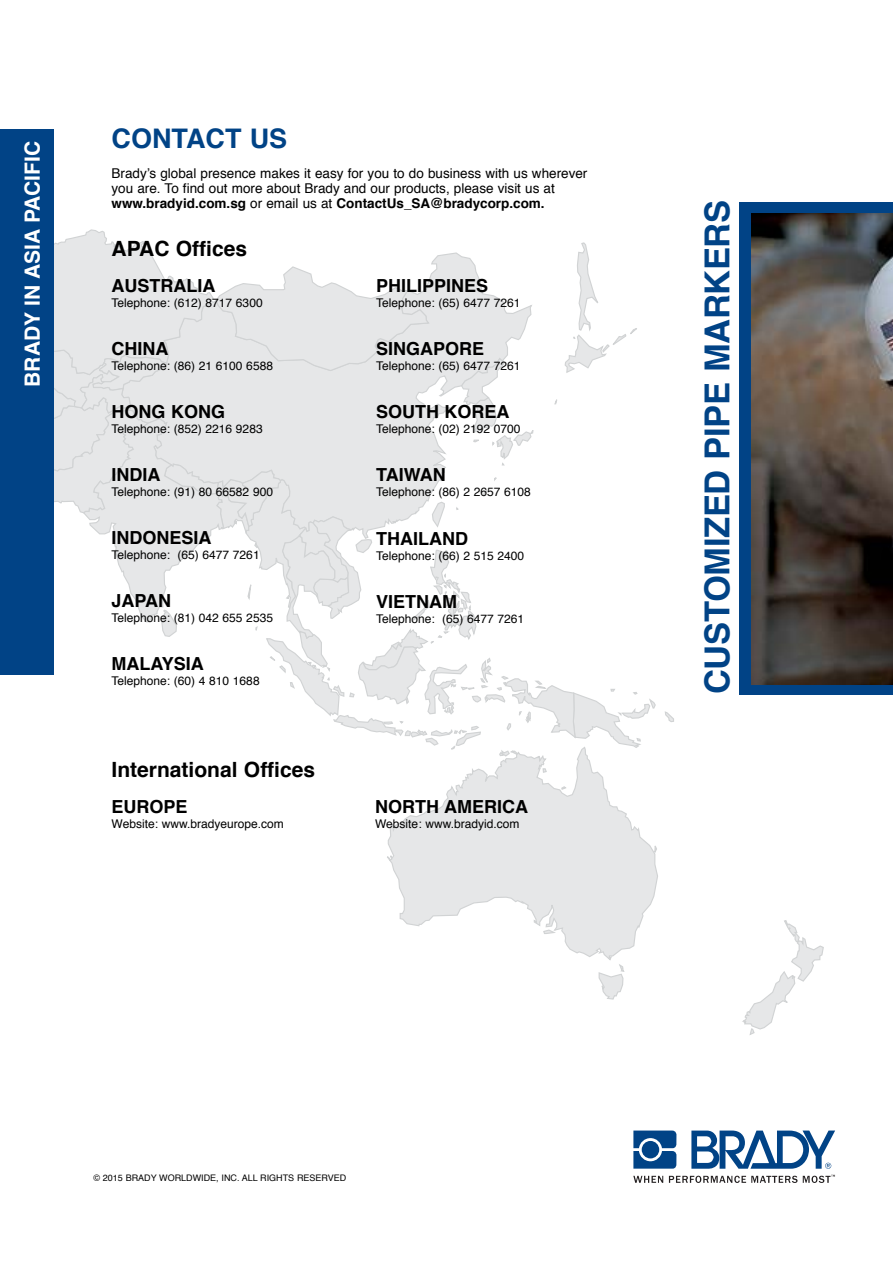
<style>
.page{position:relative;width:893px;height:1263px;background:#fff}
.page>*{position:absolute;margin:0;border:0;box-sizing:border-box;transform-origin:0 0}
.t1{font:700 34.5px "Helvetica";letter-spacing:-.01em;color:#014386}
.t2{font:700 27px "Helvetica";color:#014386}
.t3{font:700 21px "Helvetica";color:#000}
.t4{font:700 21px "Helvetica";color:#fff}
.t5{font:700 18px "Helvetica";color:#000}
.t6{font:13.5px/15px "Helvetica";color:#000}
.t7{font:12px "Helvetica";color:#000}
.t8{font:9px "Helvetica";color:#000}
.s1{font-weight:700}
</style>
<div class="page">
<svg style="left:742px;top:920px;width:82px;height:115px"></svg>
<svg style="left:387px;top:757px;width:271px;height:203px"></svg>
<svg style="left:542px;top:767px;width:6px;height:7px"></svg>
<svg style="left:560px;top:785px;width:8px;height:6px"></svg>
<svg style="left:653px;top:844px;width:5px;height:14px"></svg>
<svg style="left:598px;top:964px;width:27px;height:36px"></svg>
<svg style="left:665px;top:711px;width:9px;height:11px"></svg>
<svg style="left:53px;top:229px;width:603px;height:528px"></svg>
<div style="left:740px;top:202px;width:153px;height:493px;background:#014386"></div>
<img style="left:752px;top:214px;width:141px;height:470px">
<svg style="left:633px;top:1130px;width:43px;height:38px"></svg>
<div style="left:642px;top:1141px;width:17px;height:17px;background:#014386;border-radius:50%"></div>
<svg style="left:691px;top:1130px;width:144px;height:39px"></svg>
<svg style="left:633px;top:1176px;width:30px;height:7px"></svg>
<svg style="left:669px;top:1176px;width:128px;height:7px"></svg>
<svg style="left:803px;top:1175px;width:32px;height:8px"></svg>
<div style="left:0;top:129px;width:53px;height:546px;background:#014386"></div>
<h3 class="t4" style="left:15px;top:387px;width:247px;rotate:-90deg">BRADY IN ASIA PACIFIC</h3>
<h2 class="t2" style="left:112px;top:116px;width:177px">CONTACT US</h2>
<p class="t6" style="left:112px;top:166px;width:477px">Brady’s global presence makes it easy for you to do business with us wherever you are. To find out more about Brady and our products, please visit us at <span class="s1">www.bradyid.com.sg</span> or email us at <span class="s1">ContactUs_SA@bradycorp.com.</span></p>
<h3 class="t3" style="left:112px;top:231px;width:137px">APAC Offices</h3>
<h3 class="t5" style="left:112px;top:271px;width:105px">AUSTRALIA</h3>
<p class="t7" style="left:112px;top:293px;width:153px">Telephone: (612) 8717 6300</p>
<h3 class="t5" style="left:112px;top:334px;width:58px">CHINA</h3>
<p class="t7" style="left:112px;top:356px;width:163px">Telephone: (86) 21 6100 6588</p>
<h3 class="t5" style="left:112px;top:397px;width:115px">HONG KONG</h3>
<p class="t7" style="left:112px;top:419px;width:153px">Telephone: (852) 2216 9283</p>
<h3 class="t5" style="left:112px;top:460px;width:50px">INDIA</h3>
<p class="t7" style="left:112px;top:482px;width:163px">Telephone: (91) 80 66582 900</p>
<h3 class="t5" style="left:112px;top:523px;width:102px">INDONESIA</h3>
<p class="t7" style="left:112px;top:545px;width:150px">Telephone: (65) 6477 7261</p>
<h3 class="t5" style="left:112px;top:586px;width:61px">JAPAN</h3>
<p class="t7" style="left:112px;top:608px;width:163px">Telephone: (81) 042 655 2535</p>
<h3 class="t5" style="left:112px;top:649px;width:94px">MALAYSIA</h3>
<p class="t7" style="left:112px;top:671px;width:150px">Telephone: (60) 4 810 1688</p>
<h3 class="t3" style="left:112px;top:752px;width:205px">International Offices</h3>
<h3 class="t5" style="left:112px;top:792px;width:78px">EUROPE</h3>
<p class="t7" style="left:112px;top:814px;width:174px">Website: www.bradyeurope.com</p>
<h3 class="t5" style="left:376px;top:272px;width:114px">PHILIPPINES</h3>
<p class="t7" style="left:376px;top:294px;width:146px">Telephone: (65) 6477 7261</p>
<h3 class="t5" style="left:376px;top:335px;width:110px">SINGAPORE</h3>
<p class="t7" style="left:376px;top:357px;width:146px">Telephone: (65) 6477 7261</p>
<h3 class="t5" style="left:376px;top:398px;width:135px">SOUTH KOREA</h3>
<p class="t7" style="left:376px;top:420px;width:146px">Telephone: (02) 2192 0700</p>
<h3 class="t5" style="left:376px;top:461px;width:71px">TAIWAN</h3>
<p class="t7" style="left:376px;top:483px;width:156px">Telephone: (86) 2 2657 6108</p>
<h3 class="t5" style="left:376px;top:524px;width:93px">THAILAND</h3>
<p class="t7" style="left:376px;top:546px;width:150px">Telephone: (66) 2 515 2400</p>
<h3 class="t5" style="left:376px;top:587px;width:82px">VIETNAM</h3>
<p class="t7" style="left:376px;top:609px;width:150px">Telephone: (65) 6477 7261</p>
<h3 class="t5" style="left:375px;top:792px;width:154px">NORTH AMERICA</h3>
<p class="t7" style="left:375px;top:814px;width:146px">Website: www.bradyid.com</p>
<h1 class="t1" style="left:690px;top:694px;width:496px;rotate:-90deg">CUSTOMIZED PIPE MARKERS</h1>
<p class="t8" style="left:94px;top:1171px;width:254px">© 2015 BRADY WORLDWIDE, INC. ALL RIGHTS RESERVED</p>
</div>
